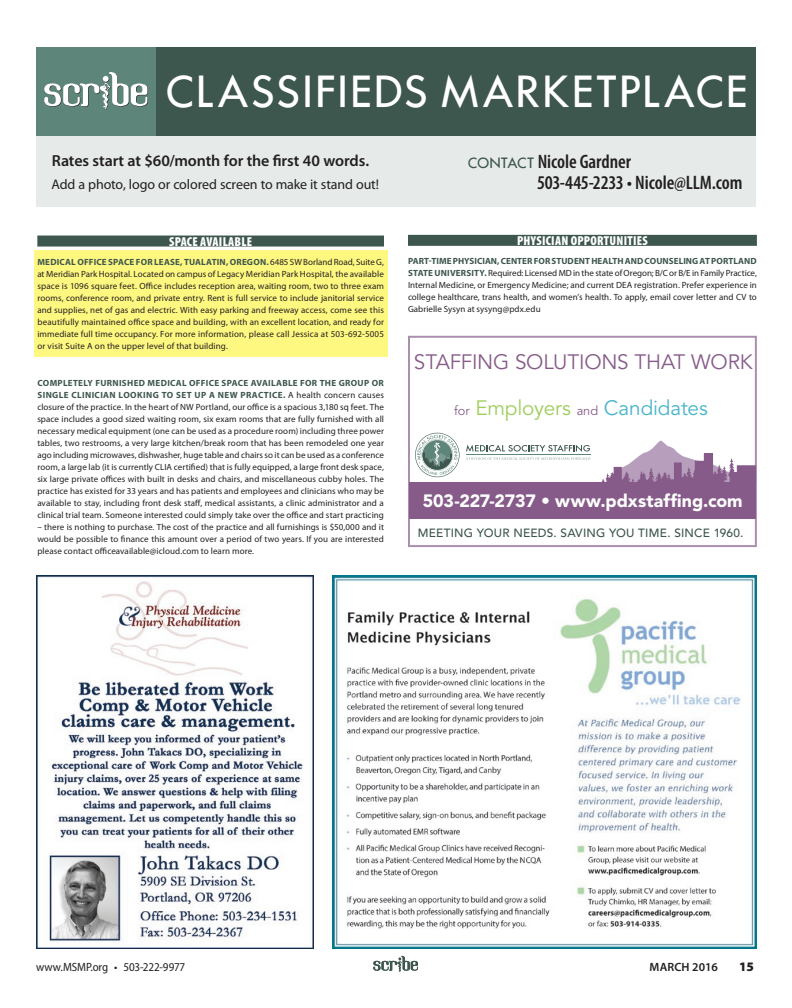
<style>
.page{position:relative;width:792px;height:1008px;background:#fff}
.page>*{position:absolute;margin:0;border:0;box-sizing:border-box;transform-origin:0 0}
.t1{font:500 42px "Futura";letter-spacing:.045em;color:#fff}
.t2{font:20.7px "Avenir";letter-spacing:-.005em;color:#49b5c9}
.t3{font:20.7px "Avenir";letter-spacing:-.01em;color:#865b89}
.t4{font:600 condensed 19.5px/20.9px "Myriad Pro";letter-spacing:-.005em;color:#231f20}
.t5{font:900 17.8px "Avenir";letter-spacing:.005em;color:#fff}
.t6{font:600 16px "Myriad Pro";letter-spacing:-.005em;color:#231f20}
.t7{font:14px "Myriad Pro";letter-spacing:-.005em;color:#231f20}
.t8{font:900 condensed 13px "Myriad Pro";letter-spacing:.02em;color:#fff}
.t9{font:900 13px "Myriad Pro";color:#231f20}
.t10{font:semi-condensed 12px "Myriad Pro";letter-spacing:-.01em;color:#231f20}
.t11{font:600 12px "Myriad Pro";letter-spacing:.005em;color:#231f20}
.t12{font:500 11.8px "Avenir";letter-spacing:.015em;color:#3d564e}
.t13{font:9px/12px "Myriad Pro";letter-spacing:.01em;color:#231f20;text-align:justify}
.s1{font-weight:700;color:#3d564e}
.s2{font-family:"Futura";font-weight:500;font-stretch:normal;font-size:13.9px;color:#3d564e}
.s3{font-size:12.8px;color:#865b89}
.s4{color:#9fce5c}
</style>
<div class="page">
<svg style="left:373px;top:956px;width:45px;height:16px"></svg>
<img style="left:36px;top:575px;width:277px;height:374px">
<img style="left:332px;top:575px;width:425px;height:374px">
<div style="left:34px;top:250px;width:354px;height:107px;background:#fff880"></div>
<div style="left:37px;top:236px;width:347px;height:11px;background:#3d564e"></div>
<div style="left:408px;top:336px;width:349px;height:211px;border:2px solid #ac8fb0"></div>
<svg style="left:601px;top:441px;width:155px;height:41px"></svg>
<div style="left:409px;top:482px;width:347px;height:37px;background:#865b89"></div>
<hr style="left:466px;top:454px;width:125px;height:1px;background:#5d8579">
<svg style="left:466px;top:445px;width:124px;height:15px"></svg>
<svg style="left:415px;top:433px;width:45px;height:44px"></svg>
<div style="left:408px;top:235px;width:349px;height:11px;background:#3d564e"></div>
<div style="left:36px;top:118px;width:720px;height:89px;background:#e6ebea"></div>
<div style="left:36px;top:47px;width:120px;height:88px;background:#5d8579"></div>
<div style="left:156px;top:47px;width:600px;height:88px;background:#3d564e"></div>
<svg style="left:44px;top:72px;width:104px;height:38px"></svg>
<h1 class="t1" style="left:166px;top:64px;width:583px">CLASSIFIEDS MARKETPLACE</h1>
<h3 class="t6" style="left:52px;top:151px;width:319px">Rates start at $60/month for the first 40 words.</h3>
<h3 class="t7" style="left:51px;top:176px;width:329px">Add a photo, logo or colored screen to make it stand out!</h3>
<h3 class="t8" style="left:169px;top:234px;width:85px">SPACE AVAILABLE</h3>
<p class="t13" style="left:37px;top:256px;width:348px"><span class="s1">MEDICAL OFFICE SPACE FOR LEASE, TUALATIN, OREGON.</span> 6485 SW Borland Road, Suite G, at Meridian Park Hospital. Located on campus of Legacy Meridian Park Hospital, the available space is 1096 square feet. Office includes reception area, waiting room, two to three exam rooms, conference room, and private entry. Rent is full service to include janitorial service and supplies, net of gas and electric. With easy parking and freeway access, come see this beautifully maintained office space and building, with an excellent location, and ready for immediate full time occupancy. For more information, please call Jessica at 503-692-5005 or visit Suite A on the upper level of that building.</p>
<p class="t13" style="left:37px;top:377px;width:348px"><span class="s1">COMPLETELY FURNISHED MEDICAL OFFICE SPACE AVAILABLE FOR THE GROUP OR SINGLE CLINICIAN LOOKING TO SET UP A NEW PRACTICE.</span> A health concern causes closure of the practice. In the heart of NW Portland, our office is a spacious 3,180 sq feet. The space includes a good sized waiting room, six exam rooms that are fully furnished with all necessary medical equipment (one can be used as a procedure room) including three power tables, two restrooms, a very large kitchen/break room that has been remodeled one year ago including microwaves, dishwasher, huge table and chairs so it can be used as a conference room, a large lab (it is currently CLIA certified) that is fully equipped, a large front desk space, six large private offices with built in desks and chairs, and miscellaneous cubby holes. The practice has existed for 33 years and has patients and employees and clinicians who may be available to stay, including front desk staff, medical assistants, a clinic administrator and a clinical trial team. Someone interested could simply take over the office and start practicing</p>
<p class="t13" style="left:37px;top:521px;width:348px">– there is nothing to purchase. The cost of the practice and all furnishings is $50,000 and it would be possible to finance this amount over a period of two years. If you are interested please contact officeavailable@icloud.com to learn more.</p>
<h3 class="t4" style="left:537px;top:151px;width:207px;text-indent:-69px"><span class="s2">CONTACT</span> Nicole Gardner<br>503-445-2233 • Nicole@LLM.com</h3>
<h3 class="t8" style="left:517px;top:233px;width:132px">PHYSICIAN OPPORTUNITIES</h3>
<p class="t13" style="left:408px;top:255px;width:350px"><span class="s1">PART-TIME PHYSICIAN, CENTER FOR STUDENT HEALTH AND COUNSELING AT PORTLAND STATE UNIVERSITY.</span> Required: Licensed MD in the state of Oregon; B/C or B/E in Family Practice, Internal Medicine, or Emergency Medicine; and current DEA registration. Prefer experience in college healthcare, trans health, and women’s health. To apply, email cover letter and CV to Gabrielle Sysyn at sysyng@pdx.edu</p>
<h2 class="t3" style="left:414px;top:350px;width:341px">STAFFING SOLUTIONS THAT WORK</h2>
<h2 class="t2" style="left:454px;top:396px;width:255px"><span class="s3">for</span> <span class="s4">Employers</span> <span class="s3">and</span> Candidates</h2>
<h3 class="t5" style="left:423px;top:490px;width:321px">503-227-2737 • www.pdxstaffing.com</h3>
<h3 class="t12" style="left:418px;top:526px;width:327px">MEETING YOUR NEEDS. SAVING YOU TIME. SINCE 1960.</h3>
<h3 class="t10" style="left:36px;top:960px;width:151px">www.MSMP.org • 503-222-9977</h3>
<h3 class="t11" style="left:650px;top:959px;width:70px">March 2016</h3>
<h3 class="t9" style="left:739px;top:958px;width:16px">15</h3>
</div>
